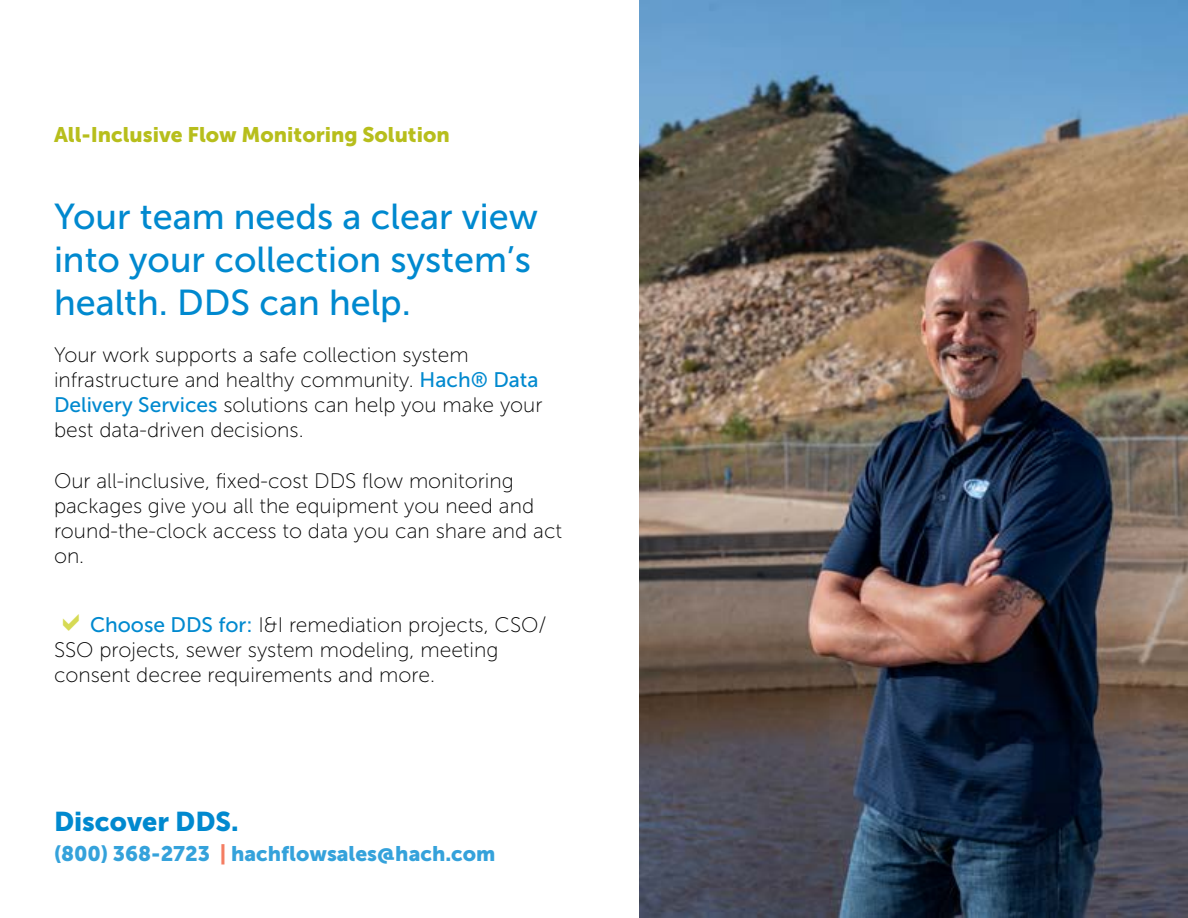
<style>
.page{position:relative;width:1188px;height:918px;background:#fff}
.page>*{position:absolute;margin:0;border:0;box-sizing:border-box;transform-origin:0 0}
.t1{font:36px/43.2px "Museo Sans 500";color:#0089cf}
.t2{font:27px "Museo Sans 900";color:#0089cf}
.t3{font:21px/25.2px "Museo Sans 100";color:#000}
.t4{font:21px "Museo Sans 900";color:#35a2db}
.t5{font:21px "Museo Sans 900";color:#b7be1c}
.s1{font-family:"Museo Sans 500";color:#0089cf}
.s2{color:#f47d62}
</style>
<div class="page">
<img style="left:639px;top:0;width:549px;height:918px">
<p class="t5" style="left:54px;top:123px;width:397px">All-Inclusive Flow Monitoring Solution</p>
<h1 class="t1" style="left:54px;top:195px;width:486px">Your team needs a clear view into your collection system’s health. DDS can help.</h1>
<p class="t3" style="left:54px;top:342px;width:490px">Your work supports a safe collection system infrastructure and healthy community. <span class="s1">Hach® Data Delivery Services</span> solutions can help you make your best data-driven decisions.</p>
<p class="t3" style="left:54px;top:468px;width:510px">Our all-inclusive, fixed-cost DDS flow monitoring packages give you all the equipment you need and round-the-clock access to data you can share and act on.</p>
<p class="t3" style="left:54px;top:612px;width:494px;text-indent:36px"><span class="s1">Choose DDS for:</span> I&amp;I remediation projects, CSO/<br>SSO projects, sewer system modeling, meeting consent decree requirements and more.</p>
<p class="t2" style="left:54px;top:806px;width:186px">Discover DDS.</p>
<p class="t4" style="left:54px;top:842px;width:443px">(800) 368-2723 <span class="s2">|</span> hachflowsales@hach.com</p>
</div>
